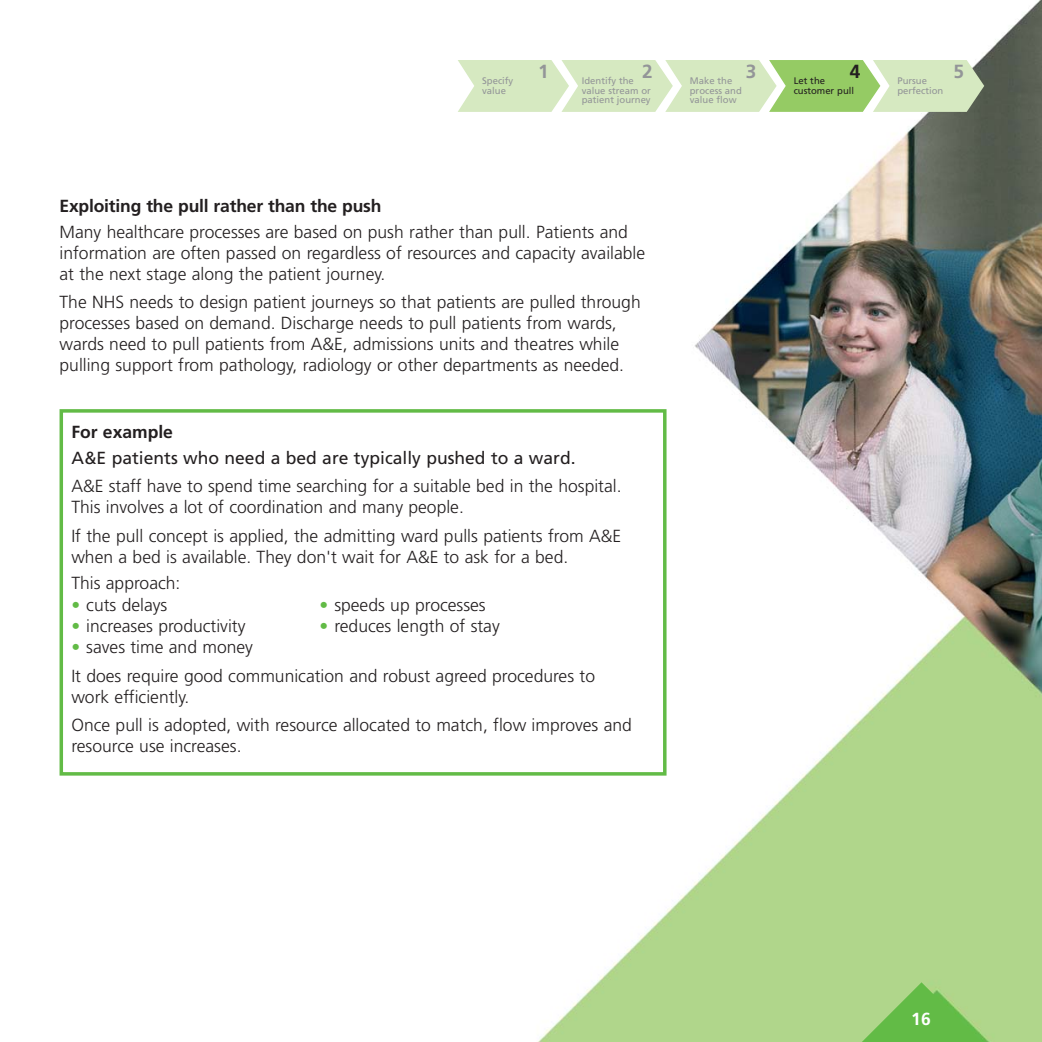
<style>
.page{position:relative;width:1042px;height:1042px;background:#fff}
.page>*{position:absolute;margin:0;border:0;box-sizing:border-box;transform-origin:0 0}
.t1{font:700 19.07px "Frutiger";color:#939598}
.t2{font:700 19.07px "Frutiger";color:#231f20}
.t3{font:300 17.5px/21px "Frutiger";color:#231f20}
.t4{font:17.5px "Frutiger";color:#231f20}
.t5{font:700 17.5px "Frutiger";letter-spacing:-.01em;color:#231f20}
.t6{font:700 17.5px "Frutiger";color:#fff}
.t7{font:9.45px/9.5px "Frutiger";color:#939598}
.t8{font:9.45px/9.5px "Frutiger";color:#231f20}
.s1{color:#62bb46}
</style>
<div class="page">
<img style="left:59px;top:0;width:983px;height:1042px">
<div style="left:63px;top:413px;width:600px;height:359px;background:#fff"></div>
<div style="left:60px;top:409px;width:606px;height:366px;border:4px solid #62bb46"></div>
<svg style="left:861px;top:982px;width:121px;height:60px;background:#85c765"></svg>
<svg style="left:458px;top:60px;width:526px;height:52px;background:#cce3b4"></svg>
<p class="t7" style="left:482px;top:77px;width:33px">Specify value</p>
<p class="t1" style="left:538px;top:64px;width:12px">1</p>
<p class="t1" style="left:642px;top:64px;width:12px">2</p>
<p class="t7" style="left:582px;top:77px;width:71px">Identify the value stream or patient journey</p>
<p class="t5" style="left:60px;top:198px;width:323px">Exploiting the pull rather than the push</p>
<p class="t3" style="left:60px;top:222px;width:587px">Many healthcare processes are based on push rather than pull. Patients and information are often passed on regardless of resources and capacity available at the next stage along the patient journey.</p>
<p class="t3" style="left:60px;top:293px;width:583px">The NHS needs to design patient journeys so that patients are pulled through processes based on demand. Discharge needs to pull patients from wards, wards need to pull patients from A&amp;E, admissions units and theatres while pulling support from pathology, radiology or other departments as needed.</p>
<p class="t5" style="left:71px;top:424px;width:103px">For example</p>
<p class="t4" style="left:71px;top:450px;width:506px">A&amp;E patients who need a bed are typically pushed to a ward.</p>
<p class="t3" style="left:71px;top:477px;width:552px">A&amp;E staff have to spend time searching for a suitable bed in the hospital.<br>This involves a lot of coordination and many people.</p>
<p class="t3" style="left:71px;top:526px;width:551px">If the pull concept is applied, the admitting ward pulls patients from A&amp;E when a bed is available. They don't wait for A&amp;E to ask for a bed.</p>
<p class="t3" style="left:71px;top:574px;width:111px">This approach:</p>
<p class="t3" style="left:71px;top:596px;width:98px"><span class="s1">•</span> cuts delays</p>
<p class="t3" style="left:319px;top:596px;width:168px"><span class="s1">•</span> speeds up processes</p>
<p class="t3" style="left:71px;top:617px;width:176px"><span class="s1">•</span> increases productivity</p>
<p class="t3" style="left:319px;top:617px;width:182px"><span class="s1">•</span> reduces length of stay</p>
<p class="t3" style="left:71px;top:634px;width:525px;line-height:28.5px"><span class="s1">•</span> saves time and money<br>It does require good communication and robust agreed procedures to</p>
<p class="t3" style="left:71px;top:684px;width:562px;line-height:28.5px">work efficiently.<br>Once pull is adopted, with resource allocated to match, flow improves and</p>
<p class="t3" style="left:71px;top:737px;width:172px">resource use increases.</p>
<p class="t1" style="left:746px;top:64px;width:12px">3</p>
<p class="t7" style="left:690px;top:77px;width:54px">Make the process and value flow</p>
<p class="t2" style="left:850px;top:64px;width:12px">4</p>
<p class="t8" style="left:793px;top:77px;width:62px">Let the customer pull</p>
<p class="t7" style="left:897px;top:77px;width:47px">Pursue perfection</p>
<p class="t1" style="left:953px;top:64px;width:12px">5</p>
<p class="t6" style="left:911px;top:1012px;width:21px">16</p>
</div>
